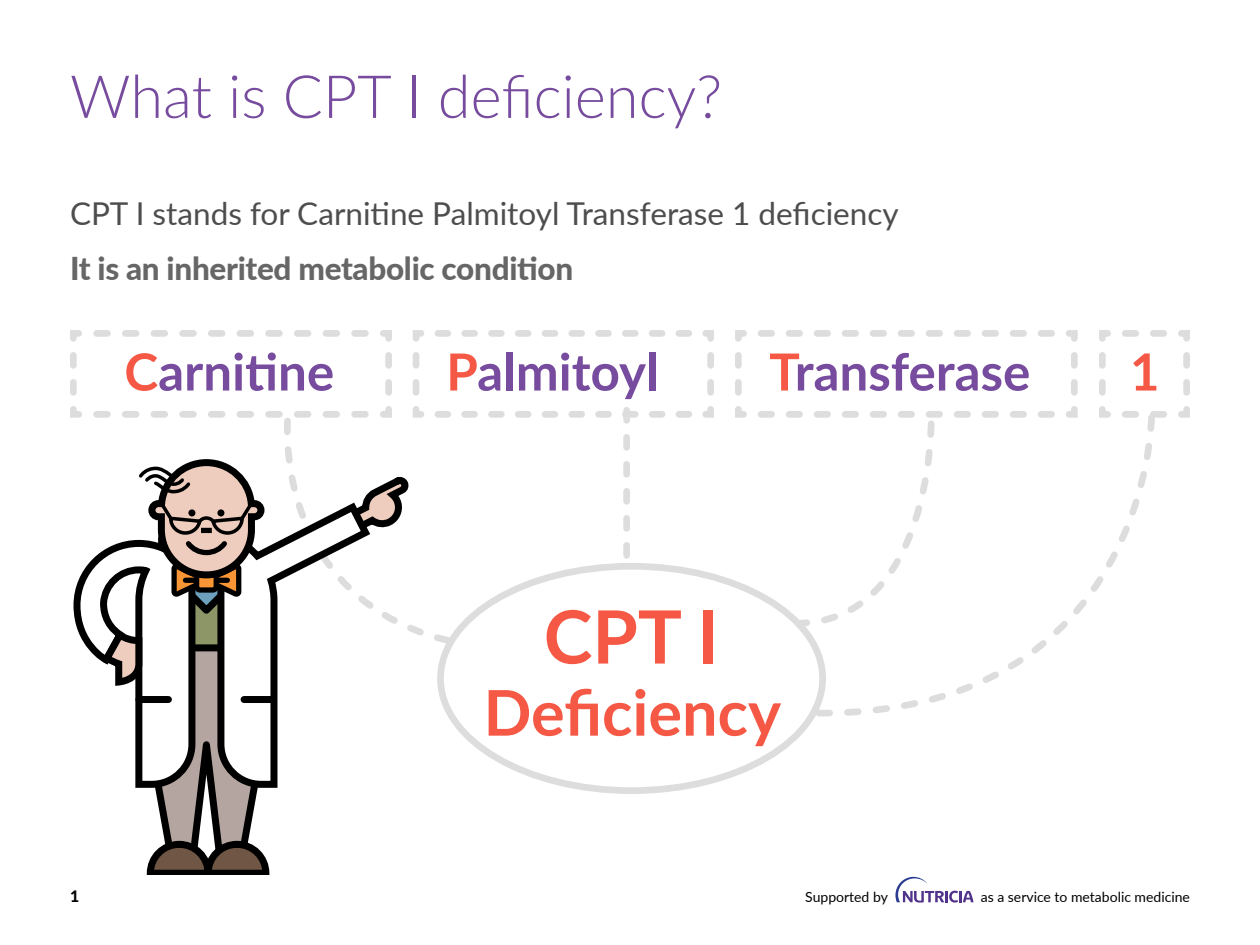
<style>
.page{position:relative;width:1260px;height:945px;background:#fff}
.page>*{position:absolute;margin:0;border:0;box-sizing:border-box;transform-origin:0 0}
.t1{font:700 73.5px "Lato";color:#f55945}
.t2{font:700 63px "Lato";color:#f55945}
.t3{font:300 59.5px "Lato";color:#774b9e}
.t4{font:700 51.27px "Lato";color:#774b9e}
.t5{font:700 51.27px "Lato";color:#f55945}
.t6{font:31.5px "Lato";color:#4d4d4d}
.t7{font:800 31.5px "Lato";letter-spacing:-.01em;color:#666}
.t8{font:800 15.75px "Lato";color:#000}
.t9{font:14px "Lato";color:#000}
.s1{color:#f55945}
</style>
<div class="page">
<svg style="left:895px;top:877px;width:79px;height:26px"></svg>
<svg style="left:1099px;top:330px;width:91px;height:88px"></svg>
<svg style="left:732px;top:330px;width:346px;height:300px"></svg>
<svg style="left:812px;top:411px;width:346px;height:309px"></svg>
<div style="left:441px;top:566px;width:382px;height:225px;background:#fff;border-radius:50%"></div>
<svg style="left:70px;top:330px;width:647px;height:545px"></svg>
<h3 class="t3" style="left:70px;top:55px;width:654px">What is CPT I deficiency?</h3>
<p class="t6" style="left:70px;top:191px;width:830px">CPT I stands for Carnitine Palmitoyl Transferase 1 deficiency</p>
<p class="t7" style="left:70px;top:245px;width:505px">It is an inherited metabolic condition</p>
<h3 class="t4" style="left:124px;top:334px;width:211px"><span class="s1">C</span>arnitine</h3>
<h3 class="t4" style="left:446px;top:334px;width:214px"><span class="s1">P</span>almitoyl</h3>
<h3 class="t4" style="left:769px;top:334px;width:263px"><span class="s1">T</span>ransferase</h3>
<h3 class="t5" style="left:1130px;top:334px;width:31px">1</h3>
<h1 class="t1" style="left:544px;top:583px;width:177px">CPT I</h1>
<h2 class="t2" style="left:484px;top:666px;width:299px">Deficiency</h2>
<p class="t8" style="left:70px;top:885px;width:11px">1</p>
<p class="t9" style="left:981px;top:887px;width:211px">as a service to metabolic medicine</p>
<p class="t9" style="left:805px;top:887px;width:84px">Supported by</p>
</div>
